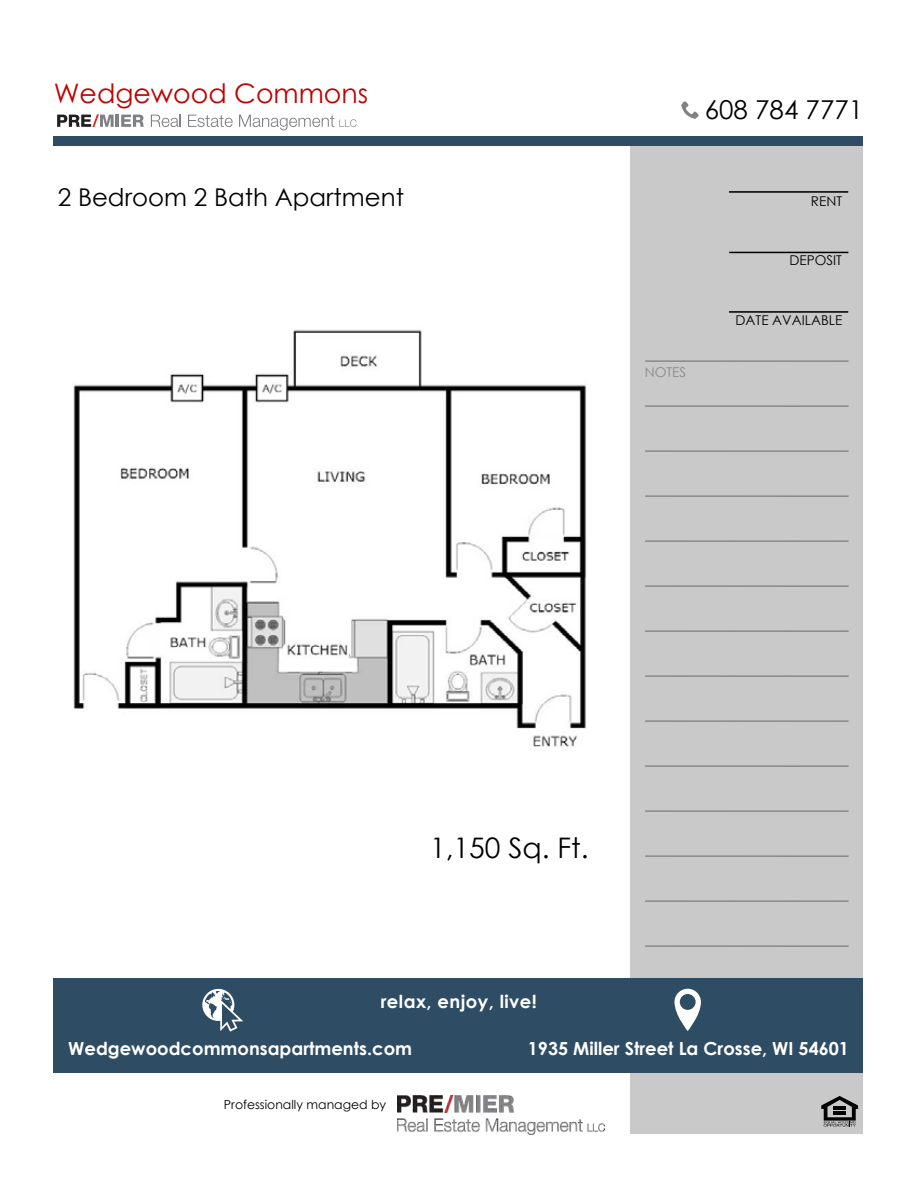
<style>
.page{position:relative;width:918px;height:1188px;background:#fff}
.page>*{position:absolute;margin:0;border:0;box-sizing:border-box;transform-origin:0 0}
.t1{font:28.35px "Century Gothic";color:#000}
.t2{font:26.85px "Century Gothic";color:#c00000}
.t3{font:25.95px "Century Gothic";color:#000}
.t4{font:24.45px "Century Gothic";color:#000}
.t5{font:700 18px "Century Gothic";color:#fff}
.t6{font:700 18px "Century Gothic";letter-spacing:.025em;color:#fff}
.t7{font:13.5px "Century Gothic";color:#000}
.t8{font:13.5px "Century Gothic";color:#898989}
.t9{font:12.45px "Century Gothic";color:#000}
</style>
<div class="page">
<div style="left:631px;top:144px;width:232px;height:990px;background:#c9c9c9"></div>
<div style="left:53px;top:978px;width:810px;height:94px;background:#2e4d64"></div>
<img style="left:398px;top:1096px;width:207px;height:39px">
<svg style="left:202px;top:989px;width:41px;height:43px"></svg>
<svg style="left:674px;top:989px;width:27px;height:42px"></svg>
<svg style="left:821px;top:1096px;width:37px;height:31px"></svg>
<hr style="left:645px;top:360px;width:204px;height:2px;background:#898989">
<hr style="left:645px;top:405px;width:204px;height:2px;background:#898989">
<hr style="left:645px;top:450px;width:204px;height:2px;background:#898989">
<hr style="left:645px;top:495px;width:204px;height:2px;background:#898989">
<hr style="left:645px;top:540px;width:204px;height:2px;background:#898989">
<hr style="left:645px;top:585px;width:204px;height:2px;background:#898989">
<hr style="left:645px;top:630px;width:204px;height:2px;background:#898989">
<hr style="left:645px;top:675px;width:204px;height:2px;background:#898989">
<hr style="left:645px;top:720px;width:204px;height:2px;background:#898989">
<hr style="left:645px;top:765px;width:204px;height:2px;background:#898989">
<hr style="left:645px;top:810px;width:204px;height:2px;background:#898989">
<hr style="left:645px;top:855px;width:204px;height:2px;background:#898989">
<hr style="left:645px;top:900px;width:204px;height:2px;background:#898989">
<hr style="left:645px;top:945px;width:204px;height:2px;background:#898989">
<hr style="left:729px;top:311px;width:119px;height:2px;background:#000">
<hr style="left:729px;top:252px;width:119px;height:1px;background:#000">
<hr style="left:729px;top:191px;width:119px;height:2px;background:#000">
<div style="left:53px;top:136px;width:810px;height:10px;background:#2e4d64"></div>
<svg style="left:681px;top:101px;width:18px;height:18px"></svg>
<img style="left:73px;top:329px;width:514px;height:418px">
<svg style="left:57px;top:114px;width:87px;height:13px"></svg>
<svg style="left:151px;top:115px;width:30px;height:12px"></svg>
<svg style="left:188px;top:115px;width:45px;height:12px"></svg>
<svg style="left:239px;top:115px;width:118px;height:15px"></svg>
<h2 class="t2" style="left:54px;top:74px;width:316px">Wedgewood Commons</h2>
<h3 class="t4" style="left:58px;top:181px;width:348px">2 Bedroom 2 Bath Apartment</h3>
<h3 class="t3" style="left:705px;top:91px;width:160px">608 784 7771</h3>
<p class="t8" style="left:645px;top:363px;width:43px">NOTES</p>
<p class="t7" style="left:811px;top:192px;width:33px">RENT</p>
<p class="t7" style="left:790px;top:251px;width:54px">DEPOSIT</p>
<p class="t7" style="left:736px;top:311px;width:108px">DATE AVAILABLE</p>
<h1 class="t1" style="left:430px;top:828px;width:160px">1,150 Sq. Ft.</h1>
<p class="t6" style="left:381px;top:988px;width:158px">relax, enjoy, live!</p>
<p class="t5" style="left:68px;top:1035px;width:345px">Wedgewoodcommonsapartments.com</p>
<p class="t5" style="left:528px;top:1035px;width:323px">1935 Miller Street La Crosse, WI 54601</p>
<p class="t9" style="left:224px;top:1096px;width:164px">Professionally managed by</p>
</div>
